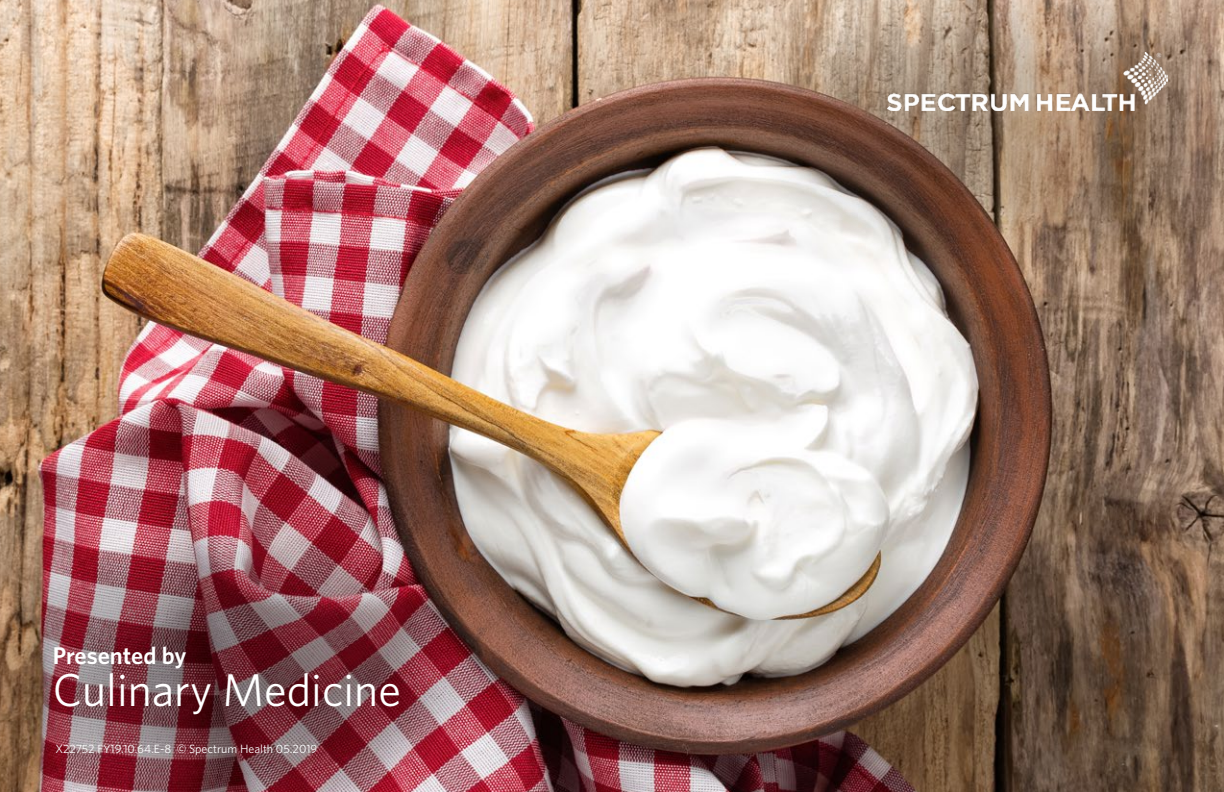
<style>
.page{position:relative;width:1224px;height:792px;background:#fff}
.page>*{position:absolute;margin:0;border:0;box-sizing:border-box;transform-origin:0 0}
.t1{font:46px "Whitney";color:#fff}
.t2{font:600 24.2px "Whitney";color:#fff}
.t3{font:12px "Whitney";color:#fff}
</style>
<div class="page">
<img style="left:0;top:0;width:1224px;height:792px">
<img style="left:0;top:531px;width:501px;height:261px">
<img style="left:0;top:537px;width:465px;height:255px">
<svg style="left:744px;top:0;width:480px;height:269px;background:#a08774"></svg>
<img style="left:887px;top:52px;width:281px;height:58px">
<h2 class="t2" style="left:53px;top:639px;width:135px">Presented by</h2>
<h1 class="t1" style="left:53px;top:659px;width:350px">Culinary Medicine</h1>
<p class="t3" style="left:56px;top:740px;width:263px">X22752 FY19.10.64.E-8 © Spectrum Health 05.2019</p>
</div>
